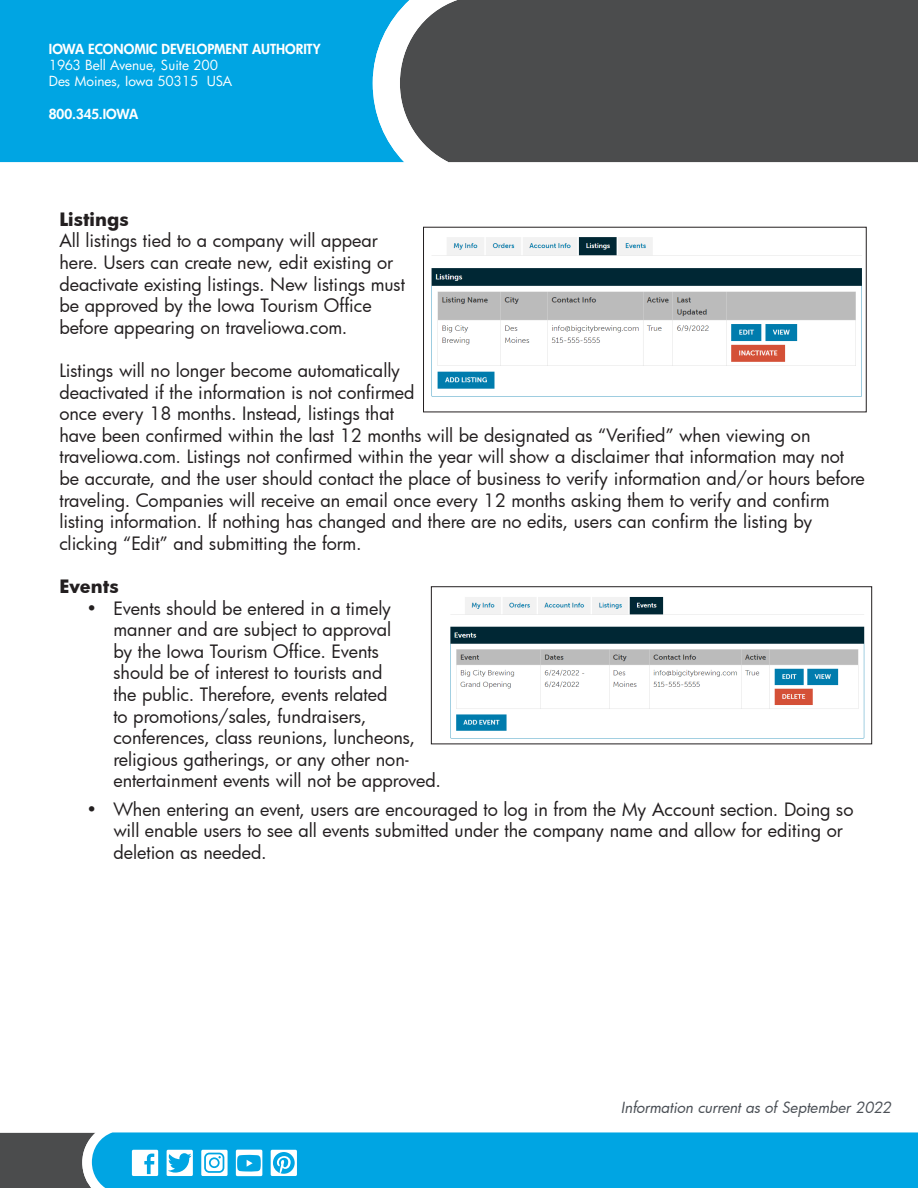
<style>
.page{position:relative;width:918px;height:1188px;background:#fff}
.page>*{position:absolute;margin:0;border:0;box-sizing:border-box;transform-origin:0 0}
.body{font:18px/21.6px "Futura";color:#231f20}
._3rd_head{font:700 18px "Futura";color:#231f20}
.body-2{font:italic 15px "Futura";letter-spacing:-.005em;color:#4a4f55}
.t1{font:13.5px/16.2px "Futura";color:#fff}
.t2{font:800 13.5px "Futura";color:#fff}
</style>
<div class="page">
<svg style="left:0;top:1133px;width:92px;height:55px;background:#575859"></svg>
<div style="left:92px;top:1132px;width:826px;height:56px;background:#00a5e3"></div>
<div style="left:0;top:0;width:373px;height:162px;background:#00a5e3"></div>
<div style="left:458px;top:0;width:460px;height:162px;background:#4b4c4d"></div>
<svg style="left:373px;top:0;width:85px;height:162px"></svg>
<svg style="left:132px;top:1150px;width:26px;height:26px"></svg>
<svg style="left:167px;top:1150px;width:26px;height:26px"></svg>
<svg style="left:201px;top:1150px;width:27px;height:26px"></svg>
<div style="left:211px;top:1159px;width:7px;height:7px;background:#fff;border-radius:50%"></div>
<svg style="left:236px;top:1150px;width:26px;height:26px"></svg>
<svg style="left:271px;top:1150px;width:26px;height:26px"></svg>
<img style="left:431px;top:237px;width:431px;height:160px">
<img style="left:450px;top:597px;width:415px;height:142px">
<div style="left:431px;top:586px;width:441px;height:158px;border:1px solid #231f20"></div>
<p class="t2" style="left:49px;top:40px;width:273px">IOWA ECONOMIC DEVELOPMENT AUTHORITY</p>
<p class="t1" style="left:49px;top:57px;width:185px">1963 Bell Avenue, Suite 200<br>Des Moines, Iowa 50315 USA</p>
<p class="t2" style="left:49px;top:105px;width:91px">800.345.IOWA</p>
<p class="_3rd_head" style="left:59px;top:206px;width:71px">Listings</p>
<p class="body" style="left:59px;top:230px;width:347px">All listings tied to a company will appear here. Users can create new, edit existing or deactivate existing listings. New listings must be approved by the Iowa Tourism Office before appearing on traveliowa.com.</p>
<p class="body" style="left:59px;top:359px;width:807px">Listings will no longer become automatically<br>deactivated if the information is not confirmed<br>once every 18 months. Instead, listings that<br>have been confirmed within the last 12 months will be designated as “Verified” when viewing on traveliowa.com. Listings not confirmed within the year will show a disclaimer that information may not be accurate, and the user should contact the place of business to verify information and/or hours before traveling. Companies will receive an email once every 12 months asking them to verify and confirm listing information. If nothing has changed and there are no edits, users can confirm the listing by clicking “Edit” and submitting the form.</p>
<p class="_3rd_head" style="left:59px;top:574px;width:61px">Events</p>
<p class="body" style="left:113px;top:597px;width:329px;text-indent:-27px">• Events should be entered in a timely manner and are subject to approval<br>by the Iowa Tourism Office. Events<br>should be of interest to tourists and<br>the public. Therefore, events related<br>to promotions/sales, fundraisers, conferences, class reunions, luncheons, religious gatherings, or any other non&shy;entertainment events will not be approved.</p>
<p class="body" style="left:113px;top:798px;width:742px;text-indent:-27px">• When entering an event, users are encouraged to log in from the My Account section. Doing so will enable users to see all events submitted under the company name and allow for editing or deletion as needed.</p>
<p class="body-2" style="left:621px;top:1097px;width:272px">Information current as of September 2022</p>
</div>
